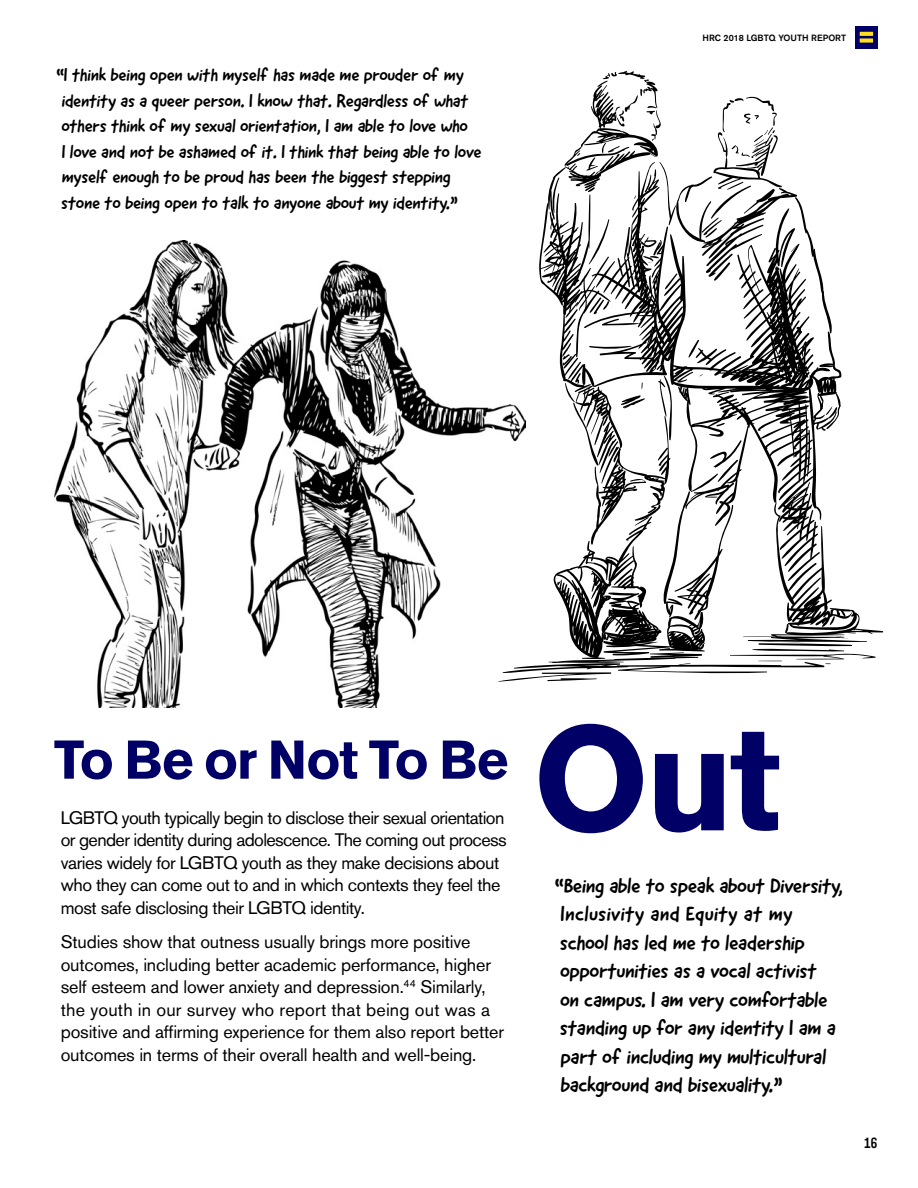
<style>
.page{position:relative;width:918px;height:1188px;background:#fff}
.page>*{position:absolute;margin:0;border:0;box-sizing:border-box;transform-origin:0 0}
.t1{font:700 146.4px "Akzidenz Grotesk BE";color:#006}
.t2{font:700 54px "Akzidenz Grotesk BE";letter-spacing:-.02em;color:#006}
.t3{font:21px/28.5px "Good Dog New";letter-spacing:-.015em;color:#000}
.t4{font:18px/22.5px "Akzidenz Grotesk BQ";letter-spacing:-.01em;color:#000;text-align:justify}
.t5{font:18px/25.5px "Good Dog New";letter-spacing:-.015em;color:#000}
.t6{font:18px/22.5px "Akzidenz Grotesk BQ";letter-spacing:-.035em;color:#000}
.t7{font:15px "Mono 45 Headline";color:#000}
.t8{font:500 9px "Akzidenz Grotesk BQ";color:#000}
</style>
<div class="page">
<div style="left:855px;top:26px;width:23px;height:22px;background:#006"></div>
<svg style="left:860px;top:32px;width:13px;height:4px"></svg>
<div style="left:860px;top:38px;width:13px;height:5px;background:#ffdf1b"></div>
<img style="left:54px;top:241px;width:444px;height:466px">
<svg style="left:498px;top:71px;width:385px;height:611px"></svg>
<p class="t5" style="left:56px;top:62px;width:427px">“I think being open with myself has made me prouder of my identity as a queer person. I know that. Regardless of what others think of my sexual orientation, I am able to love who<br>I love and not be ashamed of it. I think that being able to love myself enough to be proud has been the biggest stepping stone to being open to talk to anyone about my identity.”</p>
<p class="t8" style="left:702px;top:32px;width:145px">HRC 2018 LGBTQ YOUTH REPORT</p>
<h2 class="t2" style="left:54px;top:729px;width:456px">To Be or Not To Be</h2>
<p class="t6" style="left:61px;top:806px;width:448px">LGBTQ youth typically begin to disclose their sexual orientation or gender identity during adolescence. The coming out process</p>
<p class="t4" style="left:61px;top:851px;width:441px">varies widely for LGBTQ youth as they make decisions about who they can come out to and in which contexts they feel the most safe disclosing their LGBTQ identity.</p>
<p class="t4" style="left:61px;top:931px;width:445px;text-align:left">Studies show that outness usually brings more positive outcomes, including better academic performance, higher self esteem and lower anxiety and depression.<sup>44</sup> Similarly, the youth in our survey who report that being out was a positive and affirming experience for them also report better outcomes in terms of their overall health and well-being.</p>
<h1 class="t1" style="left:533px;top:695px;width:249px">Out</h1>
<p class="t3" style="left:555px;top:871px;width:290px">“Being able to speak about Diversity,<br>Inclusivity and Equity at my<br>school has led me to leadership opportunities as a vocal activist<br>on campus. I am very comfortable standing up for any identity I am a part of including my multicultural background and bisexuality.”</p>
<p class="t7" style="left:864px;top:1133px;width:15px">16</p>
</div>
